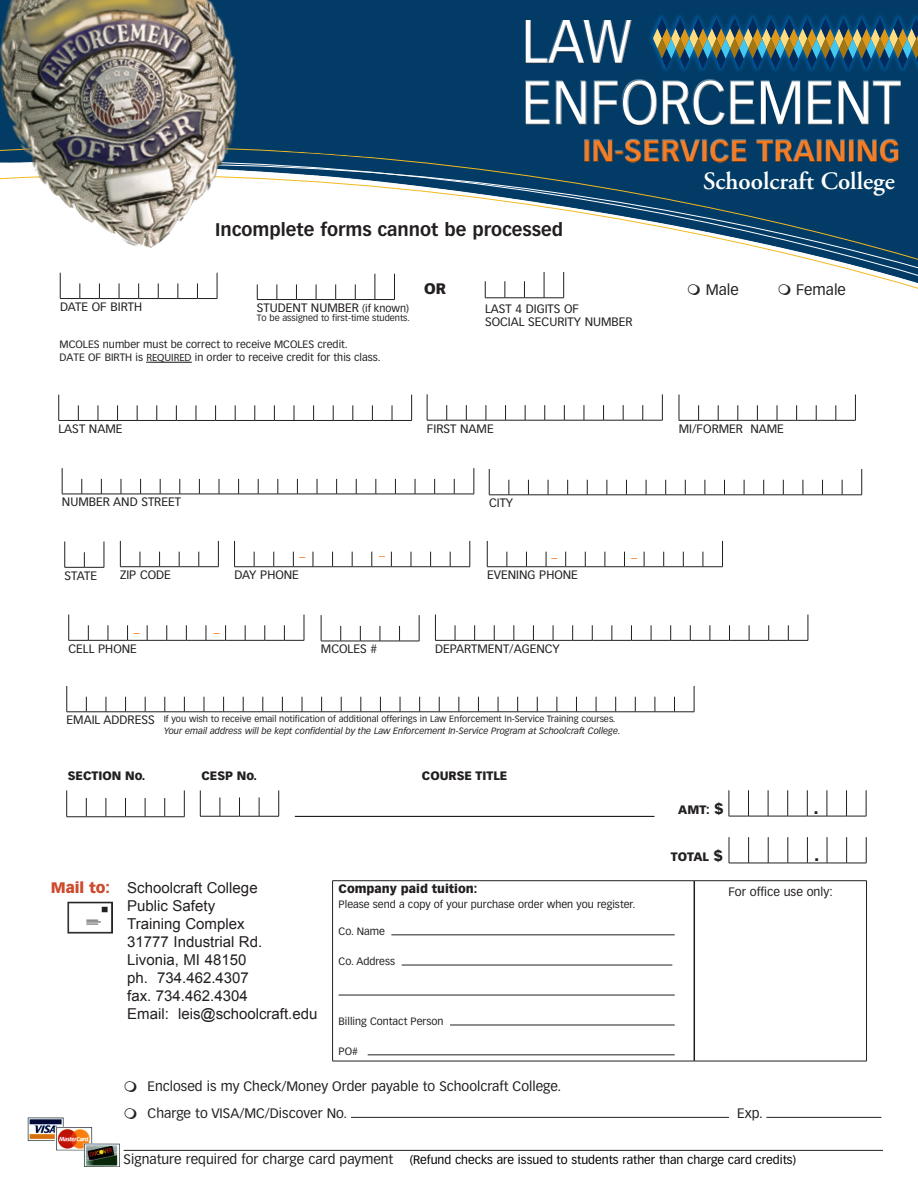
<style>
.page{position:relative;width:918px;height:1188px;background:#fff}
.page>*{position:absolute;margin:0;border:0;box-sizing:border-box;transform-origin:0 0}
.t1{font:60.45px/61.3px "Vectora LT Std";color:#fff;scale:.9 1}
.t2{font:700 30.3px "Vectora LT Std";color:#f47d25}
.SCHOOLCRAFT_COLLEGE{font:600 24.9px "Adobe Garamond Pro";color:#fff}
.t3{font:700 18px "Vectora LT Std";color:#231f20}
.BODY_TEXT{font:900 18px "Vectora LT Std";color:#231f20}
.BODY_TEXT-2{font:15px/18px "Arial";color:#231f20}
.BODY_TEXT-3{font:15px "Vectora LT Std";color:#231f20}
.BODY_TEXT-4{font:900 15px "Vectora LT Std";color:#231f20}
.BODY_TEXT-5{font:13.5px "Vectora LT Std";color:#231f20}
.BODY_TEXT-6{font:12px/13.5px "Vectora LT Std";color:#231f20}
.BODY_TEXT-7{font:12px "Vectora LT Std";color:#000}
.BODY_TEXT-8{font:900 12px "Vectora LT Std";color:#231f20}
.BODY_TEXT-9{font:12px "Vectora LT Std";color:#f47d25}
.BODY_TEXT-10{font:10.5px/12.8px "Vectora LT Std";color:#231f20}
.BODY_TEXT-11{font:9px "Vectora LT Std";color:#231f20}
.BODY_TEXT-12{font:italic 9px "Vectora LT Std";color:#231f20}
.s1{font-size:10.5px}
.s2{font-family:"Myriad Pro"}
.s3{font-family:"Vectora LT Std";font-weight:900;color:#cd4a2d}
.s4{font-size:15px}
.s5{font-size:13.5px;color:#231f20}
</style>
<div class="page">
<div style="left:268px;top:0;width:650px;height:130px;background:#023c66"></div>
<svg style="left:59px;top:130px;width:859px;height:170px"></svg>
<img style="left:0;top:0;width:268px;height:291px">
<div style="left:526px;top:20px;width:375px;height:142px;background:#231f20;opacity:.75"></div>
<div style="left:647px;top:13px;width:271px;height:61px;background:#0166b3;opacity:.75"></div>
<svg style="left:653px;top:18px;width:265px;height:51px;background:#44686c"></svg>
<svg style="left:60px;top:273px;width:158px;height:26px"></svg>
<div style="left:71px;top:253px;width:132px;height:30px;background:#fff"></div>
<svg style="left:257px;top:274px;width:138px;height:26px"></svg>
<div style="left:253px;top:254px;width:117px;height:30px;background:#fff"></div>
<svg style="left:58px;top:395px;width:354px;height:26px"></svg>
<div style="left:74px;top:375px;width:322px;height:30px;background:#fff"></div>
<svg style="left:427px;top:394px;width:236px;height:27px"></svg>
<div style="left:442px;top:375px;width:211px;height:30px;background:#fff"></div>
<svg style="left:679px;top:395px;width:177px;height:26px"></svg>
<div style="left:694px;top:375px;width:148px;height:30px;background:#fff"></div>
<svg style="left:62px;top:468px;width:413px;height:27px"></svg>
<div style="left:77px;top:449px;width:384px;height:30px;background:#fff"></div>
<svg style="left:489px;top:469px;width:373px;height:27px"></svg>
<div style="left:504px;top:450px;width:348px;height:30px;background:#fff"></div>
<svg style="left:64px;top:542px;width:41px;height:26px"></svg>
<div style="left:77px;top:522px;width:19px;height:30px;background:#fff"></div>
<svg style="left:120px;top:541px;width:99px;height:26px"></svg>
<div style="left:135px;top:522px;width:76px;height:30px;background:#fff"></div>
<svg style="left:67px;top:686px;width:628px;height:27px"></svg>
<div style="left:82px;top:667px;width:605px;height:30px;background:#fff"></div>
<svg style="left:234px;top:541px;width:237px;height:26px"></svg>
<div style="left:245px;top:522px;width:220px;height:30px;background:#fff"></div>
<svg style="left:66px;top:790px;width:119px;height:27px"></svg>
<div style="left:72px;top:783px;width:103px;height:15px;background:#fff"></div>
<svg style="left:200px;top:790px;width:79px;height:27px"></svg>
<div style="left:201px;top:782px;width:66px;height:15px;background:#fff"></div>
<hr style="left:295px;top:816px;width:359px;height:1px;background:#000">
<svg style="left:729px;top:790px;width:138px;height:27px"></svg>
<svg style="left:700px;top:881px;width:40px;height:1px"></svg>
<svg style="left:729px;top:837px;width:138px;height:27px"></svg>
<div style="left:740px;top:867px;width:121px;height:15px;background:#fff;border:2px solid #fff"></div>
<svg style="left:487px;top:541px;width:236px;height:26px"></svg>
<div style="left:498px;top:522px;width:220px;height:30px;background:#fff"></div>
<svg style="left:68px;top:615px;width:237px;height:26px"></svg>
<div style="left:79px;top:595px;width:221px;height:30px;background:#fff"></div>
<svg style="left:321px;top:615px;width:99px;height:27px"></svg>
<div style="left:336px;top:596px;width:75px;height:30px;background:#fff"></div>
<svg style="left:435px;top:615px;width:374px;height:26px"></svg>
<div style="left:450px;top:595px;width:349px;height:30px;background:#fff"></div>
<hr style="left:694px;top:881px;width:1px;height:180px;background:#231f20">
<hr style="left:332px;top:880px;width:362px;height:1px;background:#231f20">
<hr style="left:332px;top:881px;width:1px;height:180px;background:#231f20">
<hr style="left:694px;top:880px;width:173px;height:1px;background:#231f20">
<hr style="left:866px;top:881px;width:1px;height:180px;background:#231f20">
<hr style="left:332px;top:1061px;width:362px;height:1px;background:#231f20">
<hr style="left:694px;top:1061px;width:173px;height:1px;background:#231f20">
<hr style="left:391px;top:935px;width:284px;height:1px;background:#231f20">
<hr style="left:402px;top:965px;width:270px;height:1px;background:#231f20">
<hr style="left:339px;top:995px;width:336px;height:1px;background:#231f20">
<hr style="left:450px;top:1025px;width:225px;height:1px;background:#231f20">
<hr style="left:368px;top:1055px;width:307px;height:1px;background:#231f20">
<hr style="left:351px;top:1117px;width:378px;height:1px;background:#231f20">
<hr style="left:766px;top:1117px;width:115px;height:1px;background:#231f20">
<hr style="left:124px;top:1150px;width:771px;height:1px;background:#231f20">
<img style="left:68px;top:902px;width:45px;height:31px">
<img style="left:28px;top:1118px;width:155px;height:48px">
<div style="left:883px;top:1090px;width:28px;height:71px;background:#fff"></div>
<svg style="left:485px;top:272px;width:79px;height:27px"></svg>
<div style="left:478px;top:251px;width:64px;height:30px;background:#fff"></div>
<hr style="left:146px;top:362px;width:46px;height:1px;background:#231f20">
<svg style="left:688px;top:284px;width:12px;height:11px"></svg>
<svg style="left:779px;top:284px;width:11px;height:11px"></svg>
<svg style="left:125px;top:1118px;width:12px;height:1px"></svg>
<h1 class="t1" style="left:522px;top:12px;width:423px">LAW<br>ENFORCEMENT</h1>
<h2 class="t2" style="left:583px;top:132px;width:319px">IN-SERVICE TRAINING</h2>
<h3 class="t3" style="left:215px;top:219px;width:349px">Incomplete forms cannot be processed</h3>
<p class="BODY_TEXT-6" style="left:60px;top:300px;width:84px">DATE OF BIRTH</p>
<p class="BODY_TEXT-6" style="left:257px;top:301px;width:154px">STUDENT NUMBER <span class="s1">(if known)</span></p>
<p class="BODY_TEXT-11" style="left:257px;top:312px;width:155px">To be assigned to first-time students.</p>
<p class="BODY_TEXT-10" style="left:60px;top:338px;width:323px">MCOLES number must be correct to receive MCOLES credit.<br>DATE OF BIRTH is <span class="s2">REQUIRED</span> in order to receive credit for this class.</p>
<p class="BODY_TEXT-4" style="left:424px;top:279px;width:23px">OR</p>
<p class="BODY_TEXT-6" style="left:485px;top:302px;width:149px">LAST 4 DIGITS OF<br>SOCIAL SECURITY NUMBER</p>
<p class="SCHOOLCRAFT_COLLEGE" style="left:703px;top:167px;width:193px">Schoolcraft College</p>
<p class="BODY_TEXT-3" style="left:706px;top:281px;width:35px">Male</p>
<p class="BODY_TEXT-3" style="left:796px;top:281px;width:51px">Female</p>
<p class="BODY_TEXT-6" style="left:59px;top:422px;width:65px">LAST NAME</p>
<p class="BODY_TEXT-6" style="left:427px;top:422px;width:68px">FIRST NAME</p>
<p class="BODY_TEXT-6" style="left:679px;top:422px;width:107px">MI/FORMER NAME</p>
<p class="BODY_TEXT-6" style="left:62px;top:496px;width:120px">NUMBER AND STREET</p>
<p class="BODY_TEXT-6" style="left:489px;top:496px;width:26px">CITY</p>
<p class="BODY_TEXT-9" style="left:299px;top:549px;width:7px">–</p>
<p class="BODY_TEXT-9" style="left:379px;top:549px;width:7px">–</p>
<p class="BODY_TEXT-9" style="left:551px;top:551px;width:7px">–</p>
<p class="BODY_TEXT-9" style="left:631px;top:550px;width:7px">–</p>
<p class="BODY_TEXT-6" style="left:65px;top:569px;width:34px">STATE</p>
<p class="BODY_TEXT-6" style="left:120px;top:568px;width:52px">ZIP CODE</p>
<p class="BODY_TEXT-6" style="left:234px;top:568px;width:66px">DAY PHONE</p>
<p class="BODY_TEXT-9" style="left:134px;top:626px;width:7px">–</p>
<p class="BODY_TEXT-9" style="left:214px;top:625px;width:7px">–</p>
<p class="BODY_TEXT-6" style="left:69px;top:642px;width:70px">CELL PHONE</p>
<p class="BODY_TEXT-6" style="left:487px;top:568px;width:92px">EVENING PHONE</p>
<p class="BODY_TEXT-6" style="left:321px;top:643px;width:58px">MCOLES #</p>
<p class="BODY_TEXT-6" style="left:435px;top:642px;width:126px">DEPARTMENT/AGENCY</p>
<p class="BODY_TEXT-6" style="left:67px;top:713px;width:90px">EMAIL ADDRESS</p>
<p class="BODY_TEXT-11" style="left:164px;top:714px;width:453px">If you wish to receive email notification of additional offerings in Law Enforcement In-Service Training courses.</p>
<p class="BODY_TEXT-12" style="left:164px;top:726px;width:458px">Your email address will be kept confidential by the Law Enforcement In-Service Program at Schoolcraft College.</p>
<p class="BODY_TEXT-8" style="left:68px;top:768px;width:79px">SECTION No.</p>
<p class="BODY_TEXT-8" style="left:201px;top:768px;width:57px">CESP No.</p>
<p class="BODY_TEXT-8" style="left:422px;top:769px;width:87px">COURSE TITLE</p>
<p class="BODY_TEXT-2" style="left:51px;top:879px;width:208px"><span class="s3">Mail to:</span> Schoolcraft College</p>
<p class="BODY_TEXT-2" style="left:127px;top:897px;width:119px">Public Safety<br>Training Complex</p>
<p class="BODY_TEXT-2" style="left:127px;top:933px;width:137px">31777 Industrial Rd.</p>
<p class="BODY_TEXT-2" style="left:127px;top:951px;width:121px">Livonia, MI 48150</p>
<p class="BODY_TEXT-2" style="left:127px;top:969px;width:123px">ph. 734.462.4307</p>
<p class="BODY_TEXT-2" style="left:127px;top:987px;width:192px">fax. 734.462.4304<br>Email: leis@schoolcraft.edu</p>
<p class="BODY_TEXT-8" style="left:339px;top:881px;width:140px">Company paid tuition:</p>
<p class="BODY_TEXT-10" style="left:339px;top:898px;width:298px">Please send a copy of your purchase order when you register.</p>
<p class="BODY_TEXT-10" style="left:339px;top:925px;width:48px">Co. Name</p>
<p class="BODY_TEXT-10" style="left:339px;top:955px;width:58px">Co. Address</p>
<p class="BODY_TEXT-10" style="left:339px;top:1015px;width:107px">Billing Contact Person</p>
<p class="BODY_TEXT-10" style="left:339px;top:1045px;width:21px">PO#</p>
<p class="BODY_TEXT-8" style="left:678px;top:802px;width:47px">AMT: <span class="s4">$</span></p>
<p class="BODY_TEXT" style="left:814px;top:796px;width:7px">.</p>
<p class="BODY_TEXT-8" style="left:671px;top:849px;width:54px">TOTAL <span class="s4">$</span></p>
<p class="BODY_TEXT" style="left:814px;top:843px;width:7px">.</p>
<p class="BODY_TEXT-6" style="left:728px;top:885px;width:106px">For office use only:</p>
<p class="BODY_TEXT-5" style="left:148px;top:1078px;width:415px">Enclosed is my Check/Money Order payable to Schoolcraft College.</p>
<p class="BODY_TEXT-5" style="left:148px;top:1105px;width:201px">Charge to VISA/MC/Discover No.</p>
<p class="BODY_TEXT-5" style="left:737px;top:1105px;width:27px">Exp.</p>
<p class="BODY_TEXT-7" style="left:124px;top:1153px;width:674px"><span class="s5">Signature required for charge card payment</span> (Refund checks are issued to students rather than charge card credits)</p>
</div>
